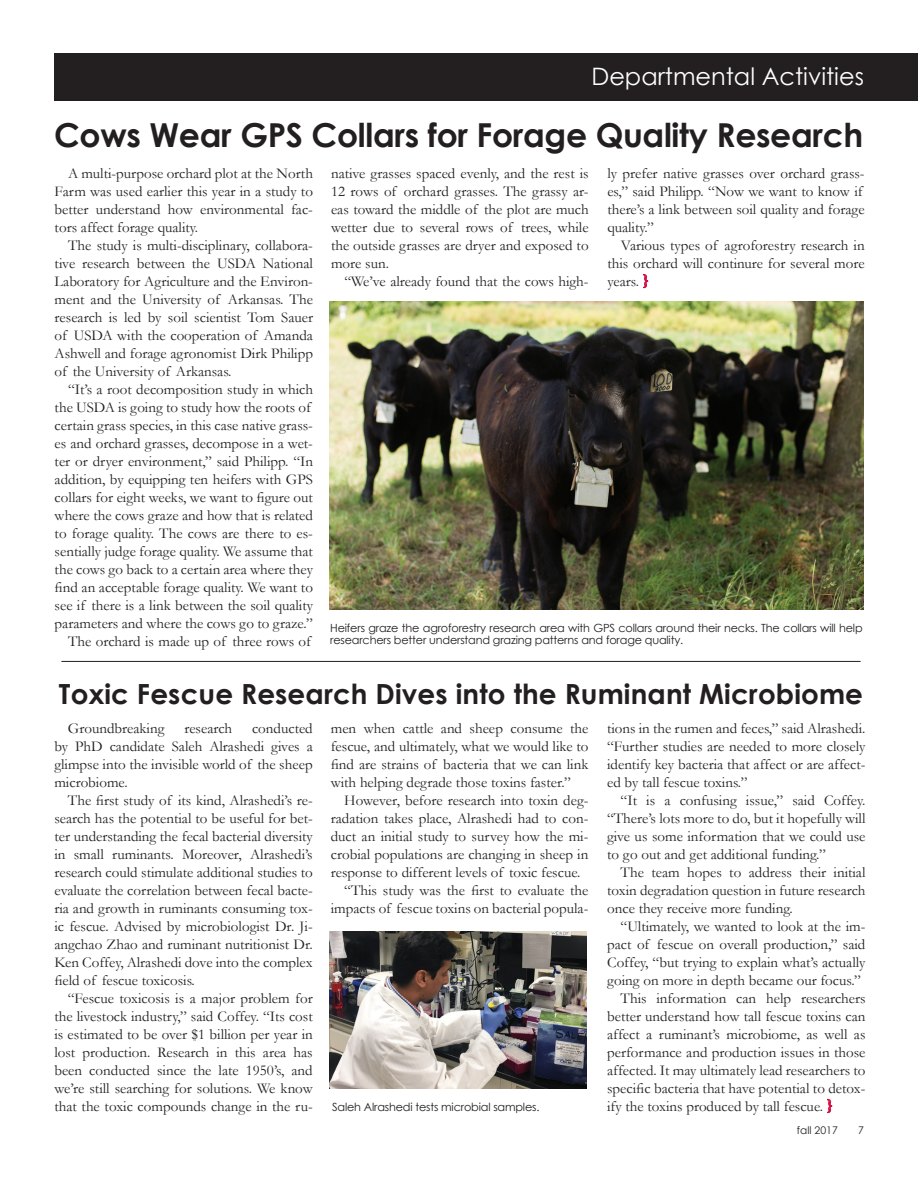
<style>
.page{position:relative;width:918px;height:1188px;background:#fff}
.page>*{position:absolute;margin:0;border:0;box-sizing:border-box;transform-origin:0 0}
.t1{font:700 33px "Century Gothic";letter-spacing:-.01em;color:#231f20}
.t2{font:700 27.75px "Century Gothic";letter-spacing:.005em;color:#231f20}
.t3{font:24px "Century Gothic";color:#fff}
.t4{font:15px/18px "Garamond";color:#231f20;text-align:justify}
.t5{font:11.25px/12.8px "Century Gothic";letter-spacing:-.015em;color:#231f20}
.t6{font:10.5px "Century Gothic";color:#231f20}
.s1{font-weight:700;color:#d20d44}
</style>
<div class="page">
<div style="left:54px;top:53px;width:864px;height:48px;background:#231f20"></div>
<hr style="left:61px;top:661px;width:800px;height:1px;background:#231f20">
<img style="left:330px;top:301px;width:534px;height:308px">
<svg style="left:643px;top:274px;width:6px;height:14px"></svg>
<img style="left:330px;top:931px;width:257px;height:157px">
<svg style="left:827px;top:1099px;width:6px;height:14px"></svg>
<h3 class="t3" style="left:592px;top:59px;width:274px">Departmental Activities</h3>
<h1 class="t1" style="left:54px;top:110px;width:811px">Cows Wear GPS Collars for Forage Quality Research</h1>
<p class="t4" style="left:55px;top:164px;width:260px;text-indent:14px">A multi-purpose orchard plot at the North Farm was used earlier this year in a study to better understand how environmental fac&shy;tors affect forage quality.</p>
<p class="t4" style="left:55px;top:236px;width:260px;text-indent:14px">The study is multi-disciplinary, collabora&shy;tive research between the USDA National Laboratory for Agriculture and the Environ&shy;ment and the University of Arkansas. The research is led by soil scientist Tom Sauer of USDA with the cooperation of Amanda Ashwell and forage agronomist Dirk Philipp of the University of Arkansas.</p>
<p class="t4" style="left:55px;top:380px;width:260px;text-align:right">“It’s a root decomposition study in which the USDA is going to study how the roots of certain grass species, in this case native grass&shy;es and orchard grasses, decompose in a wet&shy;ter or dryer environment,” said Philipp. “In addition, by equipping ten heifers with GPS collars for eight weeks, we want to figure out where the cows graze and how that is related to forage quality. The cows are there to es&shy;sentially judge forage quality. We assume that the cows go back to a certain area where they find an acceptable forage quality. We want to see if there is a link between the soil quality parameters and where the cows go to graze.” The orchard is made up of three rows of</p>
<p class="t4" style="left:331px;top:164px;width:259px">native grasses spaced evenly, and the rest is 12 rows of orchard grasses. The grassy ar&shy;eas toward the middle of the plot are much wetter due to several rows of trees, while the outside grasses are dryer and exposed to more sun.</p>
<p class="t4" style="left:345px;top:272px;width:246px">“We’ve already found that the cows high-</p>
<p class="t4" style="left:607px;top:164px;width:259px;text-align:left">ly prefer native grasses over orchard grass&shy;es,” said Philipp. “Now we want to know if there’s a link between soil quality and forage quality.”</p>
<p class="t4" style="left:607px;top:236px;width:259px;text-indent:14px">Various types of agroforestry research in this orchard will continure for several more years. <span class="s1">}</span></p>
<p class="t5" style="left:330px;top:621px;width:534px">Heifers graze the agroforestry research area with GPS collars around their necks. The collars will help researchers better understand grazing patterns and forage quality.</p>
<h2 class="t2" style="left:59px;top:673px;width:806px">Toxic Fescue Research Dives into the Ruminant Microbiome</h2>
<p class="t4" style="left:68px;top:719px;width:98px">Groundbreaking</p>
<p class="t4" style="left:184px;top:719px;width:49px">research</p>
<p class="t4" style="left:54px;top:719px;width:260px;text-indent:198px">conducted by PhD candidate Saleh Alrashedi gives a glimpse into the invisible world of the sheep microbiome.</p>
<p class="t4" style="left:54px;top:791px;width:260px;text-indent:14px">The first study of its kind, Alrashedi’s re&shy;search has the potential to be useful for bet&shy;ter understanding the fecal bacterial diversity in small ruminants. Moreover, Alrashedi’s research could stimulate additional studies to evaluate the correlation between fecal bacte&shy;ria and growth in ruminants consuming tox&shy;ic fescue. Advised by microbiologist Dr. Ji&shy;angchao Zhao and ruminant nutritionist Dr.<br>Ken Coffey, Alrashedi dove into the complex field of fescue toxicosis.</p>
<p class="t4" style="left:54px;top:989px;width:260px;text-indent:14px">“Fescue toxicosis is a major problem for the livestock industry,” said Coffey. “Its cost is estimated to be over $1 billion per year in lost production. Research in this area has been conducted since the late 1950’s, and we’re still searching for solutions. We know that the toxic compounds change in the ru-</p>
<p class="t4" style="left:331px;top:719px;width:259px">men when cattle and sheep consume the fescue, and ultimately, what we would like to find are strains of bacteria that we can link with helping degrade those toxins faster.”</p>
<p class="t4" style="left:344px;top:791px;width:246px">However, before research into toxin deg-</p>
<p class="t4" style="left:331px;top:809px;width:259px">radation takes place, Alrashedi had to con-</p>
<p class="t4" style="left:331px;top:827px;width:259px">duct an initial study to survey how the mi-</p>
<p class="t4" style="left:331px;top:845px;width:259px">crobial populations are changing in sheep in</p>
<p class="t4" style="left:331px;top:863px;width:251px">response to different levels of toxic fescue.</p>
<p class="t4" style="left:344px;top:881px;width:246px">“This study was the first to evaluate the</p>
<p class="t4" style="left:331px;top:899px;width:259px">impacts of fescue toxins on bacterial popula-</p>
<p class="t4" style="left:607px;top:719px;width:260px">tions in the rumen and feces,” said Alrashedi. “Further studies are needed to more closely identify key bacteria that affect or are affect&shy;ed by tall fescue toxins.”</p>
<p class="t4" style="left:607px;top:791px;width:260px;text-indent:14px">“It is a confusing issue,” said Coffey. “There’s lots more to do, but it hopefully will give us some information that we could use to go out and get additional funding.”</p>
<p class="t4" style="left:607px;top:863px;width:260px;text-indent:14px">The team hopes to address their initial toxin degradation question in future research once they receive more funding.</p>
<p class="t4" style="left:621px;top:917px;width:246px">“Ultimately, we wanted to look at the im-</p>
<p class="t4" style="left:607px;top:935px;width:260px">pact of fescue on overall production,” said</p>
<p class="t4" style="left:607px;top:953px;width:260px">Coffey, “but trying to explain what’s actually</p>
<p class="t4" style="left:607px;top:971px;width:255px">going on more in depth became our focus.”</p>
<p class="t4" style="left:621px;top:989px;width:246px">This information can help researchers</p>
<p class="t4" style="left:607px;top:1007px;width:260px">better understand how tall fescue toxins can</p>
<p class="t4" style="left:607px;top:1025px;width:260px">affect a ruminant’s microbiome, as well as</p>
<p class="t4" style="left:607px;top:1043px;width:260px">performance and production issues in those</p>
<p class="t4" style="left:607px;top:1061px;width:260px">affected. It may ultimately lead researchers to</p>
<p class="t4" style="left:607px;top:1079px;width:260px">specific bacteria that have potential to detox-</p>
<p class="t5" style="left:332px;top:1101px;width:209px">Saleh Alrashedi tests microbial samples.</p>
<p class="t4" style="left:607px;top:1097px;width:227px">ify the toxins produced by tall fescue. <span class="s1">}</span></p>
<p class="t6" style="left:797px;top:1123px;width:42px">fall 2017</p>
<p class="t6" style="left:858px;top:1123px;width:7px">7</p>
</div>
